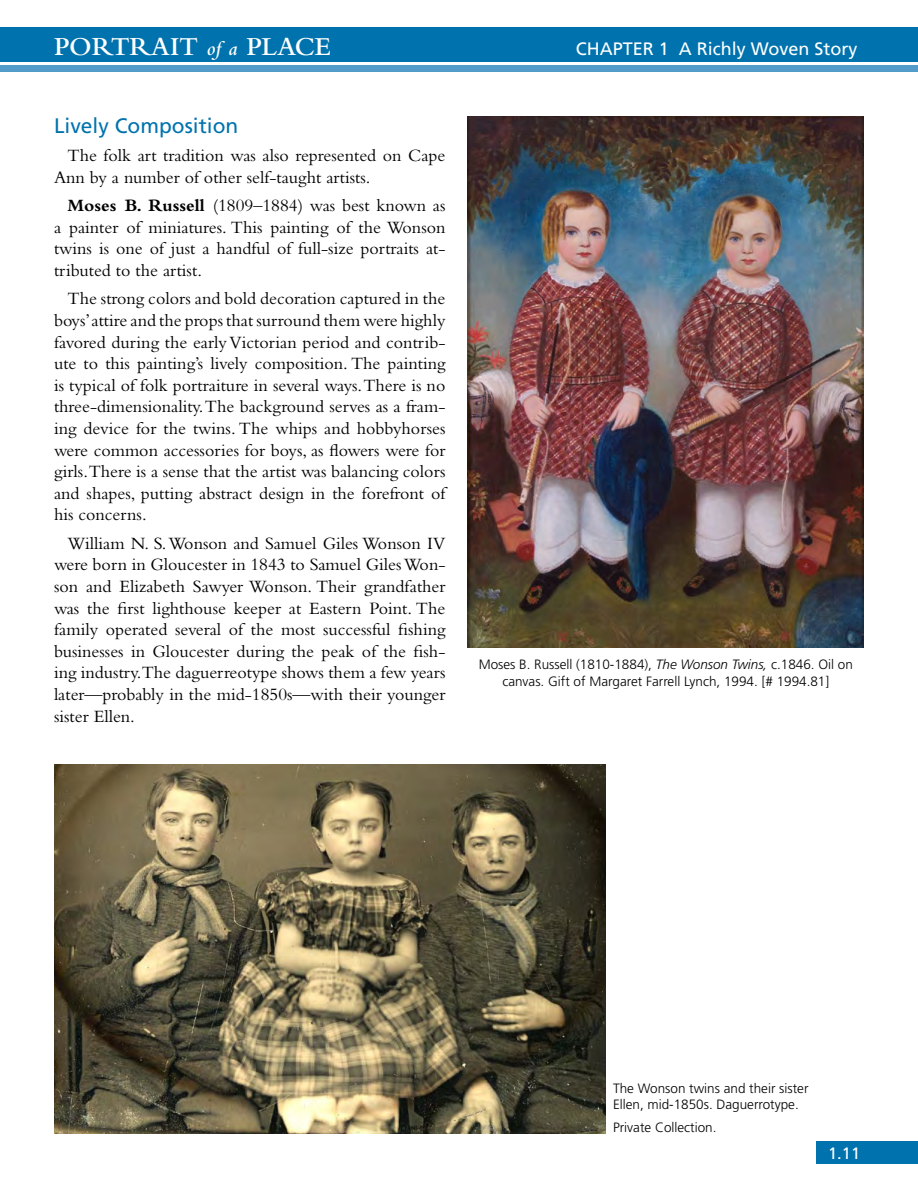
<style>
.page{position:relative;width:918px;height:1188px;background:#fff}
.page>*{position:absolute;margin:0;border:0;box-sizing:border-box;transform-origin:0 0}
.t1{font:600 27px "Bembo";color:#fff}
.t2{font:21px "Frutiger";color:#0073ae}
.t3{font:18px/21.6px "Bembo";color:#000;text-align:justify}
.t4{font:18px "Frutiger";color:#fff}
.t5{font:16.5px "Frutiger";color:#fff}
.t6{font:300 13.5px/16.2px "Frutiger";color:#000;text-align:center}
.s1{font-style:italic;font-size:21px}
.s2{font-weight:700}
.s3{font-style:italic}
</style>
<div class="page">
<div style="left:0;top:65px;width:918px;height:6px;background:#539bc9"></div>
<div style="left:0;top:27px;width:918px;height:35px;background:#0073ae"></div>
<div style="left:816px;top:1142px;width:102px;height:22px;background:#0073ae"></div>
<img style="left:468px;top:117px;width:396px;height:531px">
<img style="left:54px;top:765px;width:552px;height:369px">
<h1 class="t1" style="left:54px;top:31px;width:278px">PORTRAIT <span class="s1">of a</span> PLACE</h1>
<p class="t4" style="left:576px;top:38px;width:283px">CHAPTER 1 A Richly Woven Story</p>
<p class="t2" style="left:54px;top:113px;width:186px">Lively Composition</p>
<p class="t3" style="left:54px;top:145px;width:393px;text-indent:14px">The folk art tradition was also represented on Cape<br>Ann by a number of other self-taught artists.</p>
<p class="t3" style="left:54px;top:195px;width:393px;text-indent:14px"><span class="s2">Moses B. Russell</span> (1809–1884) was best known as a painter of miniatures. This painting of the Wonson twins is one of just a handful of full-size portraits at&shy;tributed to the artist.</p>
<p class="t3" style="left:54px;top:288px;width:393px;text-indent:14px">The strong colors and bold decoration captured in the boys’ attire and the props that surround them were highly favored during the early Victorian period and contrib&shy;ute to this painting’s lively composition. The painting is typical of folk portraiture in several ways.There is no three-dimensionality. The background serves as a fram&shy;ing device for the twins. The whips and hobbyhorses were common accessories for boys, as flowers were for girls.There is a sense that the artist was balancing colors and shapes, putting abstract design in the forefront of his concerns.</p>
<p class="t3" style="left:54px;top:532px;width:393px;text-indent:14px">William N. S. Wonson and Samuel Giles Wonson IV were born in Gloucester in 1843 to Samuel Giles Won&shy;son and Elizabeth Sawyer Wonson. Their grandfather was the first lighthouse keeper at Eastern Point. The family operated several of the most successful fishing businesses in Gloucester during the peak of the fish&shy;ing industry.The daguerreotype shows them a few years later—probably in the mid-1850s—with their younger sister Ellen.</p>
<p class="t6" style="left:479px;top:657px;width:376px">Moses B. Russell (1810-1884), <span class="s3">The Wonson Twins,</span> c.1846. Oil on canvas. Gift of Margaret Farrell Lynch, 1994. [# 1994.81]</p>
<p class="t6" style="left:613px;top:1080px;width:197px;text-align:left">The Wonson twins and their sister<br>Ellen, mid-1850s. Daguerrotype.</p>
<p class="t6" style="left:613px;top:1119px;width:105px">Private Collection.</p>
<p class="t5" style="left:828px;top:1144px;width:34px">1.11</p>
</div>
